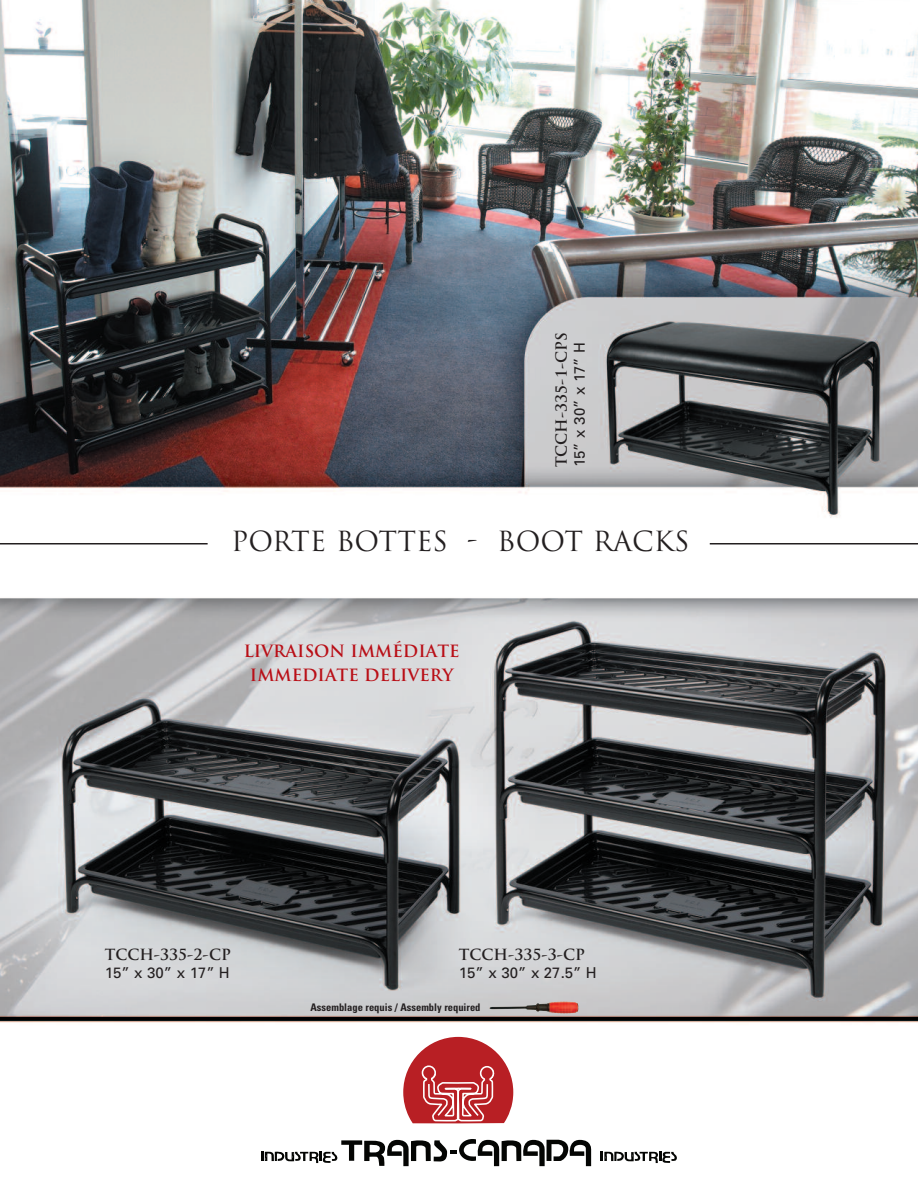
<style>
.page{position:relative;width:918px;height:1188px;background:#fff}
.page>*{position:absolute;margin:0;border:0;box-sizing:border-box;transform-origin:0 0}
.t1{font:27px "Trajan";color:#231f20}
.t2{font:700 16.5px/24px "Trajan Pro";color:#b90f17;text-align:center}
.t3{font:700 15px "Trajan Pro";color:#231f20}
.t4{font:15px "Univers";color:#231f20}
.t5{font:700 condensed 10.5px "Univers";color:#231f20}
</style>
<div class="page">
<img style="left:0;top:0;width:918px;height:1164px">
<svg style="left:601px;top:1152px;width:76px;height:11px"></svg>
<svg style="left:261px;top:1037px;width:331px;height:130px"></svg>
<hr style="left:0;top:543px;width:208px;height:1px;background:#231f20">
<hr style="left:710px;top:543px;width:208px;height:1px;background:#231f20">
<img style="left:489px;top:1002px;width:89px;height:11px">
<p class="t3" style="left:555px;top:467px;width:136px;rotate:-90deg">TCCH-335-1-CPS</p>
<p class="t4" style="left:574px;top:467px;width:127px;rotate:-90deg">15” x 30” x 17” H</p>
<h1 class="t1" style="left:231px;top:526px;width:460px">PORTE BOTTES - BOOT RACKS</h1>
<p class="t2" style="left:244px;top:641px;width:217px">LIVRAISON IMMÉDIATE<br>IMMEDIATE DELIVERY</p>
<p class="t3" style="left:105px;top:948px;width:128px">TCCH-335-2-CP</p>
<p class="t4" style="left:105px;top:967px;width:127px">15” x 30” x 17” H</p>
<p class="t3" style="left:459px;top:948px;width:128px">TCCH-335-3-CP</p>
<p class="t4" style="left:459px;top:967px;width:139px">15” x 30” x 27.5” H</p>
<p class="t5" style="left:310px;top:1004px;width:172px">Assemblage requis / Assembly required</p>
</div>
